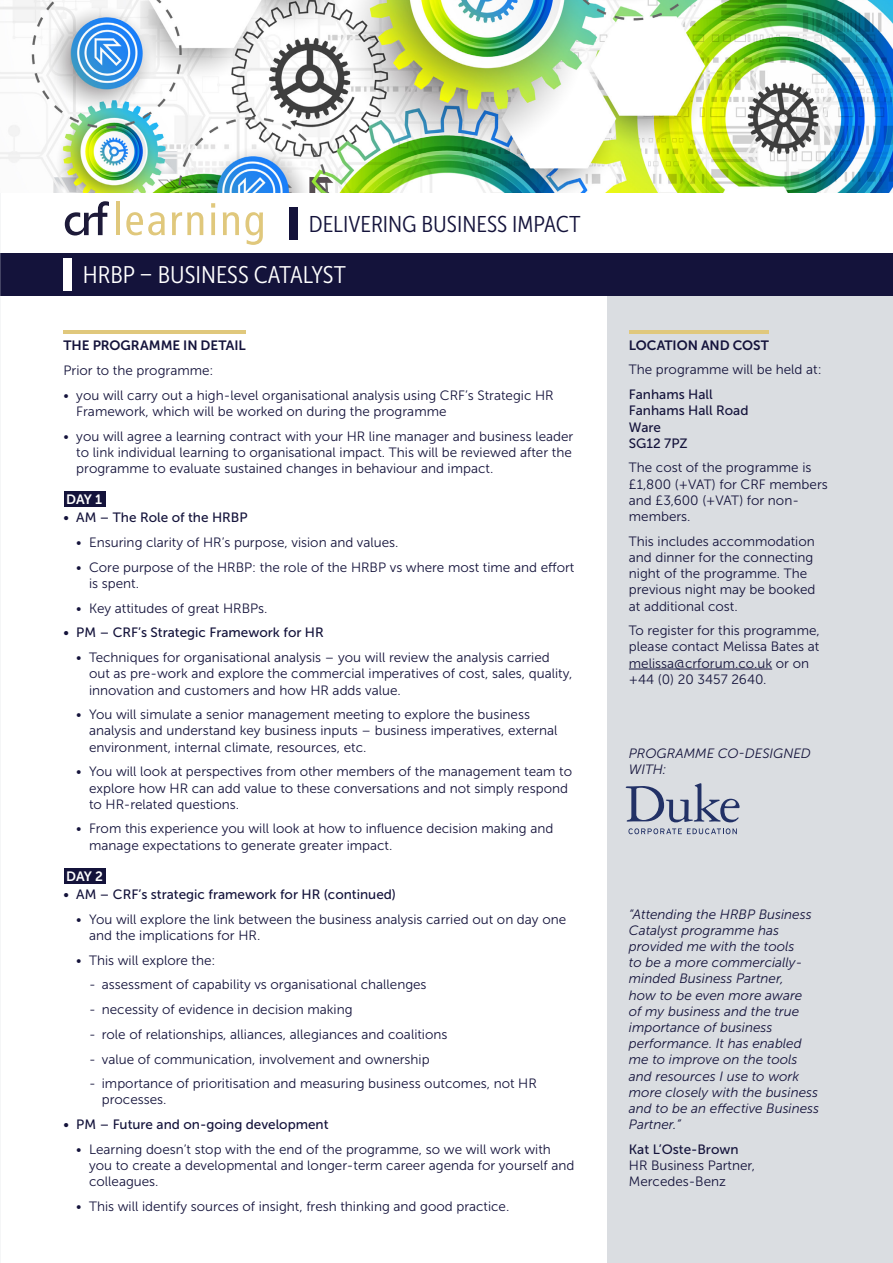
<style>
.page{position:relative;width:893px;height:1263px;background:#fff}
.page>*{position:absolute;margin:0;border:0;box-sizing:border-box;transform-origin:0 0}
.t1{font:24px "Museo Sans Cond 300";color:#fff;scale:1.07 1}
.t2{font:22.8px "Museo Sans Cond 300";color:#14133b;scale:1.06 1}
.t3{font:13.5px/16.2px "Museo Sans 300";color:#14133b}
.t4{font:italic 13.5px/16.2px "Museo Sans 300";color:#14133b}
.t5{font:13.5px/16.2px "Museo Sans 500";color:#14133b}
.t6{font:13.5px "Museo Sans 700";letter-spacing:-.005em;color:#14133b}
.t7{font:13.5px "Museo Sans 700";letter-spacing:-.035em;color:#fff}
</style>
<div class="page">
<div style="left:608px;top:0;width:285px;height:1263px;background:#dadde1"></div>
<div style="left:0;top:253px;width:893px;height:43px;background:#14133b"></div>
<div style="left:0;top:192px;width:893px;height:61px;background:#fff"></div>
<hr style="left:116px;top:202px;width:3px;height:33px;background:#e0c87c">
<svg style="left:126px;top:212px;width:39px;height:23px"></svg>
<svg style="left:172px;top:212px;width:31px;height:23px"></svg>
<svg style="left:211px;top:212px;width:4px;height:23px"></svg>
<svg style="left:211px;top:203px;width:4px;height:5px"></svg>
<svg style="left:223px;top:212px;width:16px;height:23px"></svg>
<svg style="left:245px;top:212px;width:18px;height:33px"></svg>
<svg style="left:65px;top:201px;width:44px;height:34px"></svg>
<div style="left:64px;top:258px;width:8px;height:32px;background:#fff"></div>
<hr style="left:64px;top:330px;width:182px;height:4px;background:#e0c87c">
<div style="left:64px;top:492px;width:41px;height:15px;background:#14133b"></div>
<div style="left:64px;top:868px;width:41px;height:16px;background:#14133b"></div>
<hr style="left:629px;top:330px;width:140px;height:4px;background:#e0c87c">
<svg style="left:626px;top:783px;width:113px;height:39px"></svg>
<svg style="left:628px;top:828px;width:109px;height:6px"></svg>
<hr style="left:629px;top:669px;width:143px;height:1px;background:#14133b">
<img style="left:0;top:0;width:893px;height:192px">
<div style="left:290px;top:207px;width:8px;height:32px;background:#14133b"></div>
<h2 class="t2" style="left:309px;top:212px;width:258px">DELIVERING BUSINESS IMPACT</h2>
<h1 class="t1" style="left:83px;top:262px;width:247px">HRBP – BUSINESS CATALYST</h1>
<p class="t6" style="left:64px;top:338px;width:184px">THE PROGRAMME IN DETAIL</p>
<p class="t3" style="left:64px;top:362px;width:151px">Prior to the programme:</p>
<p class="t3" style="left:76px;top:387px;width:479px;text-indent:-13px">• you will carry out a high-level organisational analysis using CRF’s Strategic HR<br>Framework, which will be worked on during the programme</p>
<p class="t3" style="left:76px;top:428px;width:499px;text-align:justify;text-indent:-13px">• you will agree a learning contract with your HR line manager and business leader to link individual learning to organisational impact. This will be reviewed after the programme to evaluate sustained changes in behaviour and impact.</p>
<p class="t5" style="left:64px;top:510px;width:186px">• AM – The Role of the HRBP</p>
<p class="t3" style="left:76px;top:534px;width:324px">• Ensuring clarity of HR’s purpose, vision and values.</p>
<p class="t3" style="left:89px;top:559px;width:487px;text-indent:-13px">• Core purpose of the HRBP: the role of the HRBP vs where most time and effort is spent.</p>
<p class="t3" style="left:76px;top:600px;width:193px">• Key attitudes of great HRBPs.</p>
<p class="t5" style="left:64px;top:625px;width:262px">• PM – CRF’s Strategic Framework for HR</p>
<p class="t3" style="left:89px;top:649px;width:485px;text-indent:-13px">• Techniques for organisational analysis – you will review the analysis carried out as pre-work and explore the commercial imperatives of cost, sales, quality, innovation and customers and how HR adds value.</p>
<p class="t3" style="left:89px;top:707px;width:470px;text-indent:-13px">• You will simulate a senior management meeting to explore the business analysis and understand key business inputs – business imperatives, external environment, internal climate, resources, etc.</p>
<p class="t3" style="left:89px;top:764px;width:485px;text-indent:-13px">• You will look at perspectives from other members of the management team to explore how HR can add value to these conversations and not simply respond to HR-related questions.</p>
<p class="t3" style="left:89px;top:821px;width:466px;text-indent:-13px">• From this experience you will look at how to influence decision making and manage expectations to generate greater impact.</p>
<p class="t5" style="left:64px;top:886px;width:334px">• AM – CRF’s strategic framework for HR (continued)</p>
<p class="t3" style="left:89px;top:911px;width:479px;text-indent:-13px">• You will explore the link between the business analysis carried out on day one and the implications for HR.</p>
<p class="t3" style="left:76px;top:952px;width:141px">• This will explore the:</p>
<p class="t3" style="left:89px;top:977px;width:339px">- assessment of capability vs organisational challenges</p>
<p class="t3" style="left:89px;top:1001px;width:265px">- necessity of evidence in decision making</p>
<p class="t3" style="left:89px;top:1026px;width:360px">- role of relationships, alliances, allegiances and coalitions</p>
<p class="t3" style="left:89px;top:1051px;width:342px">- value of communication, involvement and ownership</p>
<p class="t3" style="left:102px;top:1075px;width:436px;text-indent:-13px">- importance of prioritisation and measuring business outcomes, not HR processes.</p>
<p class="t5" style="left:64px;top:1116px;width:267px">• PM – Future and on-going development</p>
<p class="t3" style="left:89px;top:1141px;width:487px;text-indent:-13px">• Learning doesn’t stop with the end of the programme, so we will work with you to create a developmental and longer-term career agenda for yourself and colleagues.</p>
<p class="t3" style="left:76px;top:1198px;width:435px">• This will identify sources of insight, fresh thinking and good practice.</p>
<p class="t7" style="left:66px;top:492px;width:37px">DAY 1</p>
<p class="t7" style="left:66px;top:869px;width:38px">DAY 2</p>
<p class="t6" style="left:629px;top:337px;width:142px">LOCATION AND COST</p>
<p class="t3" style="left:629px;top:362px;width:194px">The programme will be held at:</p>
<p class="t5" style="left:629px;top:386px;width:121px">Fanhams Hall<br>Fanhams Hall Road<br>Ware<br>SG12 7PZ</p>
<p class="t3" style="left:629px;top:460px;width:200px">The cost of the programme is £1,800 (+VAT) for CRF members and £3,600 (+VAT) for non&shy;members.</p>
<p class="t3" style="left:629px;top:533px;width:188px">This includes accommodation and dinner for the connecting night of the programme. The previous night may be booked at additional cost.</p>
<p class="t3" style="left:629px;top:623px;width:192px">To register for this programme, please contact Melissa Bates at melissa@crforum.co.uk or on +44 (0) 20 3457 2640.</p>
<p class="t4" style="left:629px;top:745px;width:184px">PROGRAMME CO-DESIGNED<br>WITH:</p>
<p class="t4" style="left:629px;top:906px;width:192px">“Attending the HRBP Business<br>Catalyst programme has provided me with the tools<br>to be a more commercially&shy;minded Business Partner,<br>how to be even more aware<br>of my business and the true importance of business performance. It has enabled me to improve on the tools and resources I use to work more closely with the business and to be an effective Business<br>Partner.”</p>
<p class="t5" style="left:629px;top:1141px;width:111px">Kat L’Oste-Brown</p>
<p class="t3" style="left:629px;top:1157px;width:128px">HR Business Partner,<br>Mercedes-Benz</p>
</div>
